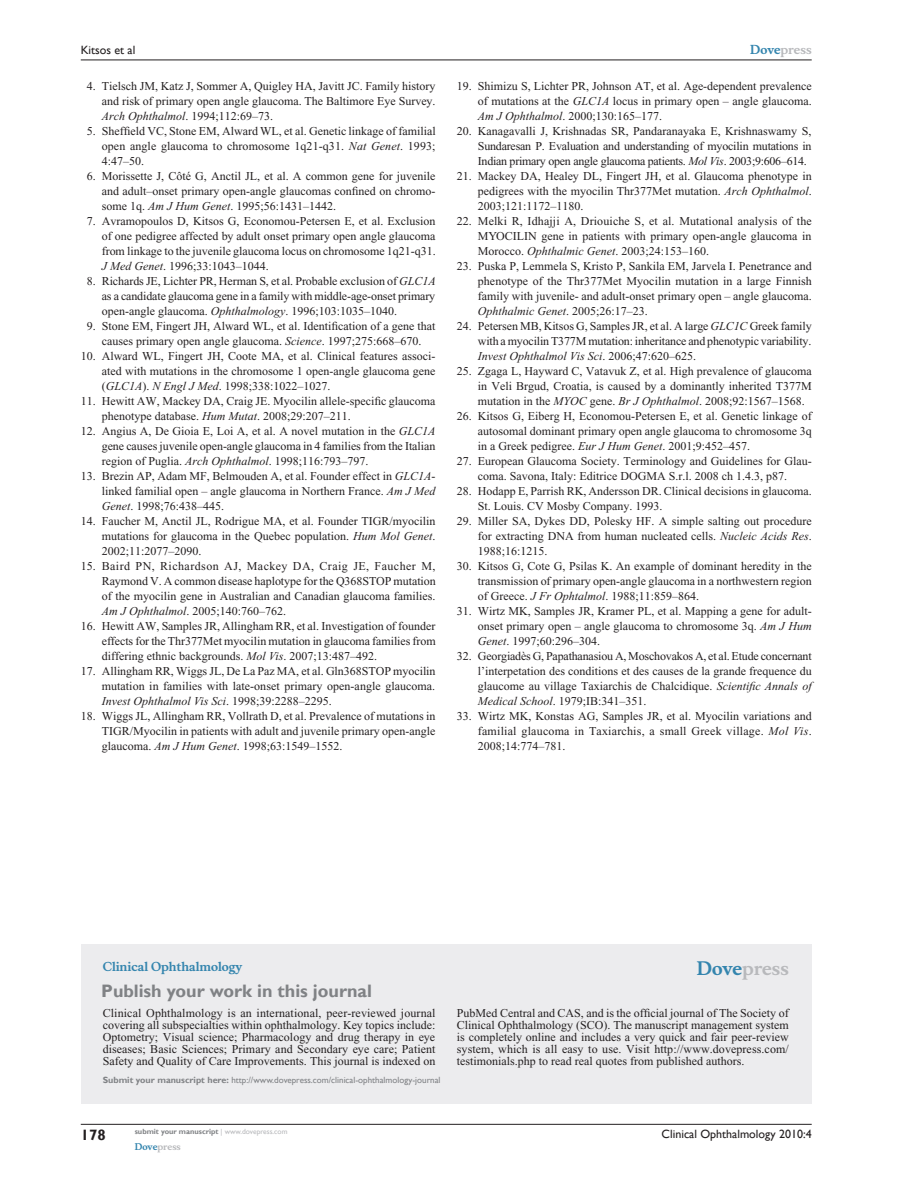
<style>
.page{position:relative;width:918px;height:1188px;background:#fff}
.page>*{position:absolute;margin:0;border:0;box-sizing:border-box;transform-origin:0 0}
.t1{font:700 18px "Gill Sans";color:#808285}
.t2{font:700 18px "Musee";color:#b8b9bc}
.t3{font:700 15px "Gill Sans";color:#231f20}
.t4{font:12px/15px "Times New Roman";color:#231f20;text-align:justify}
.t5{font:12px "Gill Sans";color:#231f20}
.t6{font:700 12px "Musee";color:#3485ae}
.t7{font:700 12px "Musee";color:#b8b9bc}
.t8{font:9px "Gill Sans";color:#808285}
.t9{font:700 9px "Musee";color:#b8b9bc}
.t10{font:700 7.5px "Gill Sans";color:#808285}
.s1{color:#3485ae}
.s2{font-style:italic}
.s3{font-weight:700}
.s4{font-weight:400;color:#b8b9bc}
</style>
<div class="page">
<div style="left:81px;top:944px;width:731px;height:159px;background:#ececee"></div>
<hr style="left:81px;top:1124px;width:731px;height:1px;background:#231f20">
<hr style="left:81px;top:60px;width:731px;height:1px;background:#231f20">
<p class="t5" style="left:81px;top:43px;width:56px">Kitsos et al</p>
<p class="t7" style="left:750px;top:43px;width:63px"><span class="s1">Dove</span>press</p>
<p class="t4" style="left:102px;top:79px;width:335px;text-indent:-15px">4. Tielsch JM, Katz J, Sommer A, Quigley HA, Javitt JC. Family history and risk of primary open angle glaucoma. The Baltimore Eye Survey.<br><span class="s2">Arch Ophthalmol</span>. 1994;112:69–73.</p>
<p class="t4" style="left:102px;top:124px;width:335px;text-indent:-15px">5. Sheffield VC, Stone EM, Alward WL, et al. Genetic linkage of familial open angle glaucoma to chromosome 1q21-q31. <span class="s2">Nat Genet</span>. 1993; 4:47–50.</p>
<p class="t4" style="left:102px;top:169px;width:335px;text-indent:-15px">6. Morissette J, Côté G, Anctil JL, et al. A common gene for juvenile and adult–onset primary open-angle glaucomas confined on chromo&shy;some 1q. <span class="s2">Am J Hum Genet</span>. 1995;56:1431–1442.</p>
<p class="t4" style="left:102px;top:214px;width:335px;text-indent:-15px">7. Avramopoulos D, Kitsos G, Economou-Petersen E, et al. Exclusion of one pedigree affected by adult onset primary open angle glaucoma from linkage to the juvenile glaucoma locus on chromosome 1q21-q31.<br><span class="s2">J Med Genet</span>. 1996;33:1043–1044.</p>
<p class="t4" style="left:102px;top:274px;width:335px;text-indent:-15px">8. Richards JE, Lichter PR, Herman S, et al. Probable exclusion of <span class="s2">GLC1A </span>as a candidate glaucoma gene in a family with middle-age-onset primary open-angle glaucoma. <span class="s2">Ophthalmology</span>. 1996;103:1035–1040.</p>
<p class="t4" style="left:87px;top:319px;width:350px;text-align:center">9. Stone EM, Fingert JH, Alward WL, et al. Identification of a gene that causes primary open angle glaucoma. <span class="s2">Science</span>. 1997;275:668–670.</p>
<p class="t4" style="left:102px;top:349px;width:335px;text-indent:-21px">10. Alward WL, Fingert JH, Coote MA, et al. Clinical features associ&shy;ated with mutations in the chromosome 1 open-angle glaucoma gene (<span class="s2">GLC1A</span>). <span class="s2">N Engl J Med</span>. 1998;338:1022–1027.</p>
<p class="t4" style="left:102px;top:394px;width:335px;text-indent:-21px">11. Hewitt AW, Mackey DA, Craig JE. Myocilin allele-specific glaucoma phenotype database. <span class="s2">Hum Mutat</span>. 2008;29:207–211.</p>
<p class="t4" style="left:102px;top:424px;width:335px;text-indent:-21px">12. Angius A, De Gioia E, Loi A, et al. A novel mutation in the <span class="s2">GLC1A </span>gene causes juvenile open-angle glaucoma in 4 families from the Italian region of Puglia. <span class="s2">Arch Ophthalmol</span>. 1998;116:793–797.</p>
<p class="t4" style="left:102px;top:469px;width:335px;text-indent:-21px">13. Brezin AP, Adam MF, Belmouden A, et al. Founder effect in <span class="s2">GLC1A&shy;</span>linked familial open – angle glaucoma in Northern France. <span class="s2">Am J Med Genet</span>. 1998;76:438–445.</p>
<p class="t4" style="left:102px;top:514px;width:335px;text-indent:-21px">14. Faucher M, Anctil JL, Rodrigue MA, et al. Founder TIGR/myocilin mutations for glaucoma in the Quebec population. <span class="s2">Hum Mol Genet</span>.<br>2002;11:2077–2090.</p>
<p class="t4" style="left:102px;top:559px;width:336px;text-indent:-21px">15. Baird PN, Richardson AJ, Mackey DA, Craig JE, Faucher M, Raymond V. A common disease haplotype for the Q368STOP mutation of the myocilin gene in Australian and Canadian glaucoma families.<br><span class="s2">Am J Ophthalmol</span>. 2005;140:760–762.</p>
<p class="t4" style="left:102px;top:619px;width:335px;text-indent:-21px">16. Hewitt AW, Samples JR, Allingham RR, et al. Investigation of founder effects for the Thr377Met myocilin mutation in glaucoma families from differing ethnic backgrounds. <span class="s2">Mol Vis</span>. 2007;13:487–492.</p>
<p class="t4" style="left:102px;top:664px;width:335px;text-indent:-21px">17. Allingham RR, Wiggs JL, De La Paz MA, et al. Gln368STOP myocilin mutation in families with late-onset primary open-angle glaucoma.<br><span class="s2">Invest Ophthalmol Vis Sci</span>. 1998;39:2288–2295.</p>
<p class="t4" style="left:102px;top:709px;width:335px;text-indent:-21px">18. Wiggs JL, Allingham RR, Vollrath D, et al. Prevalence of mutations in TIGR/Myocilin in patients with adult and juvenile primary open-angle glaucoma. <span class="s2">Am J Hum Genet</span>. 1998;63:1549–1552.</p>
<p class="t4" style="left:478px;top:79px;width:335px;text-indent:-21px">19. Shimizu S, Lichter PR, Johnson AT, et al. Age-dependent prevalence of mutations at the <span class="s2">GLC1A</span> locus in primary open – angle glaucoma.<br><span class="s2">Am J Ophthalmol</span>. 2000;130:165–177.</p>
<p class="t4" style="left:478px;top:124px;width:335px;text-indent:-21px">20. Kanagavalli J, Krishnadas SR, Pandaranayaka E, Krishnaswamy S, Sundaresan P. Evaluation and understanding of myocilin mutations in Indian primary open angle glaucoma patients. <span class="s2">Mol Vis</span>. 2003;9:606–614.</p>
<p class="t4" style="left:478px;top:169px;width:335px;text-indent:-21px">21. Mackey DA, Healey DL, Fingert JH, et al. Glaucoma phenotype in pedigrees with the myocilin Thr377Met mutation. <span class="s2">Arch Ophthalmol</span>.<br>2003;121:1172–1180.</p>
<p class="t4" style="left:478px;top:214px;width:335px;text-indent:-21px">22. Melki R, Idhajji A, Driouiche S, et al. Mutational analysis of the MYOCILIN gene in patients with primary open-angle glaucoma in Morocco. <span class="s2">Ophthalmic Genet</span>. 2003;24:153–160.</p>
<p class="t4" style="left:478px;top:259px;width:336px;text-indent:-21px">23. Puska P, Lemmela S, Kristo P, Sankila EM, Jarvela I. Penetrance and phenotype of the Thr377Met Myocilin mutation in a large Finnish family with juvenile- and adult-onset primary open – angle glaucoma.<br><span class="s2">Ophthalmic Genet</span>. 2005;26:17–23.</p>
<p class="t4" style="left:478px;top:319px;width:335px;text-indent:-21px">24. Petersen MB, Kitsos G, Samples JR, et al. A large <span class="s2">GLC1C</span> Greek family with a myocilin T377M mutation: inheritance and phenotypic variability.<br><span class="s2">Invest Ophthalmol Vis Sci</span>. 2006;47:620–625.</p>
<p class="t4" style="left:478px;top:364px;width:335px;text-indent:-21px">25. Zgaga L, Hayward C, Vatavuk Z, et al. High prevalence of glaucoma in Veli Brgud, Croatia, is caused by a dominantly inherited T377M mutation in the <span class="s2">MYOC</span> gene. <span class="s2">Br J Ophthalmol</span>. 2008;92:1567–1568.</p>
<p class="t4" style="left:478px;top:409px;width:335px;text-indent:-21px">26. Kitsos G, Eiberg H, Economou-Petersen E, et al. Genetic linkage of autosomal dominant primary open angle glaucoma to chromosome 3q in a Greek pedigree. <span class="s2">Eur J Hum Genet</span>. 2001;9:452–457.</p>
<p class="t4" style="left:457px;top:454px;width:356px;text-align:center">27. European Glaucoma Society. Terminology and Guidelines for Glau&shy;coma. Savona, Italy: Editrice DOGMA S.r.l. 2008 ch 1.4.3, p87.</p>
<p class="t4" style="left:478px;top:484px;width:336px;text-indent:-21px">28. Hodapp E, Parrish RK, Andersson DR. Clinical decisions in glaucoma.<br>St. Louis. CV Mosby Company. 1993.</p>
<p class="t4" style="left:478px;top:514px;width:335px;text-indent:-21px">29. Miller SA, Dykes DD, Polesky HF. A simple salting out procedure for extracting DNA from human nucleated cells. <span class="s2">Nucleic Acids Res</span>.<br>1988;16:1215.</p>
<p class="t4" style="left:478px;top:559px;width:335px;text-indent:-21px">30. Kitsos G, Cote G, Psilas K. An example of dominant heredity in the transmission of primary open-angle glaucoma in a northwestern region of Greece. <span class="s2">J Fr Ophtalmol</span>. 1988;11:859–864.</p>
<p class="t4" style="left:478px;top:604px;width:335px;text-indent:-21px">31. Wirtz MK, Samples JR, Kramer PL, et al. Mapping a gene for adult&shy;onset primary open – angle glaucoma to chromosome 3q. <span class="s2">Am J Hum Genet</span>. 1997;60:296–304.</p>
<p class="t4" style="left:478px;top:649px;width:335px;text-indent:-21px">32. Georgiadès G, Papathanasiou A, Moschovakos A, et al. Etude concernant l’interpetation des conditions et des causes de la grande frequence du glaucome au village Taxiarchis de Chalcidique. <span class="s2">Scientific Annals of Medical School</span>. 1979;IB:341–351.</p>
<p class="t4" style="left:478px;top:709px;width:335px;text-indent:-21px">33. Wirtz MK, Konstas AG, Samples JR, et al. Myocilin variations and familial glaucoma in Taxiarchis, a small Greek village. <span class="s2">Mol Vis</span>.<br>2008;14:774–781.</p>
<p class="t6" style="left:103px;top:959px;width:141px">Clinical Ophthalmology</p>
<h1 class="t1" style="left:101px;top:980px;width:272px">Publish your work in this journal</h1>
<h1 class="t2" style="left:697px;top:958px;width:94px"><span class="s1">Dove</span>press</h1>
<p class="t4" style="left:103px;top:1007px;width:334px;line-height:12px">Clinical Ophthalmology is an international, peer-reviewed journal covering all subspecialties within ophthalmology. Key topics include:<br>Optometry; Visual science; Pharmacology and drug therapy in eye diseases; Basic Sciences; Primary and Secondary eye care; Patient Safety and Quality of Care Improvements. This journal is indexed on</p>
<p class="t4" style="left:457px;top:1007px;width:333px;line-height:12px">PubMed Central and CAS, and is the official journal of The Society of Clinical Ophthalmology (SCO). The manuscript management system is completely online and includes a very quick and fair peer-review system, which is all easy to use. Visit http://www.dovepress.com/ testimonials.php to read real quotes from published authors.</p>
<p class="t8" style="left:103px;top:1075px;width:339px"><span class="s3">Submit your manuscript here:</span> http://www.dovepress.com/clinical-ophthalmology-journal</p>
<p class="t3" style="left:81px;top:1126px;width:26px">178</p>
<p class="t10" style="left:135px;top:1127px;width:154px">submit your manuscript <span class="s4">| www.dovepress.com</span></p>
<p class="t9" style="left:135px;top:1141px;width:48px"><span class="s1">Dove</span>press</p>
<p class="t5" style="left:662px;top:1127px;width:152px">Clinical Ophthalmology 2010:4</p>
</div>
